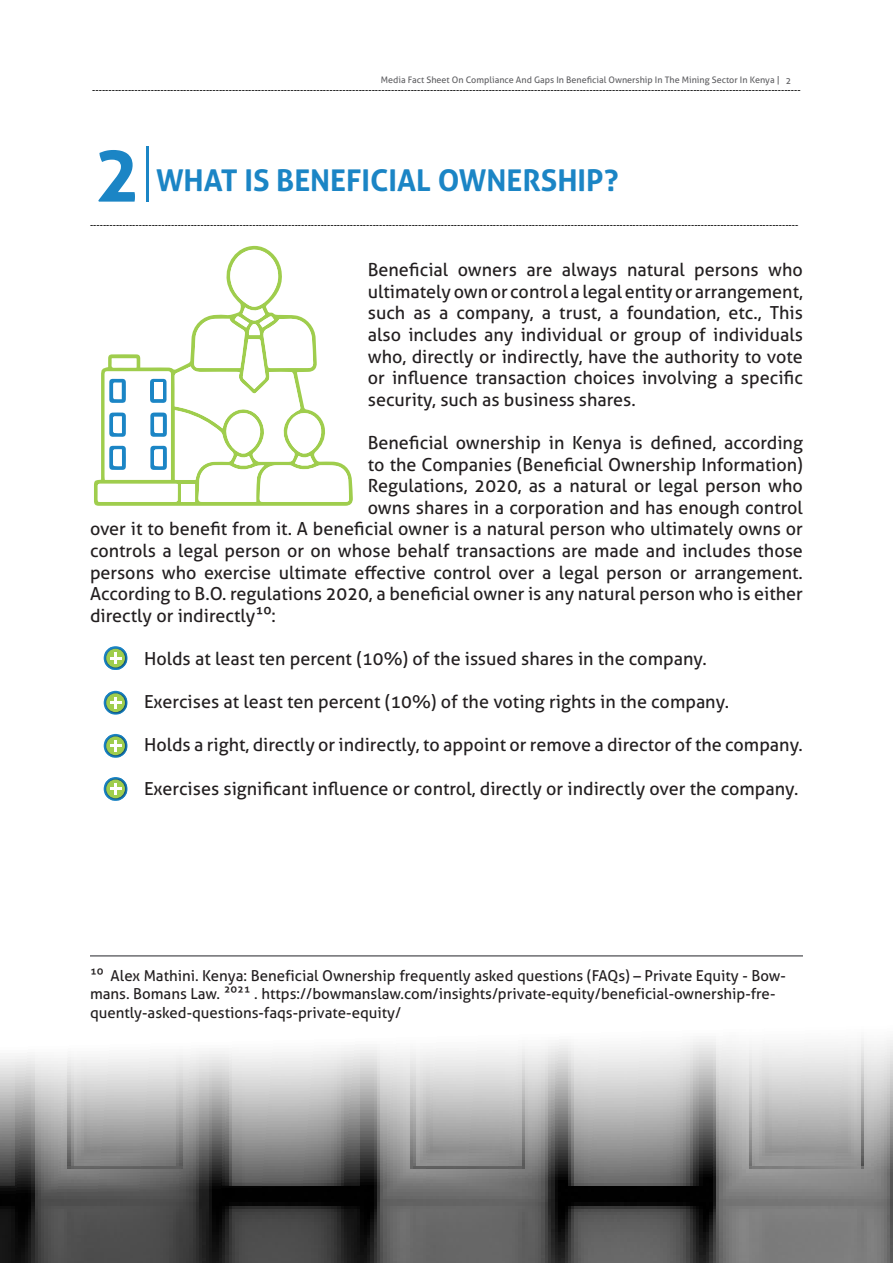
<style>
.page{position:relative;width:893px;height:1263px;background:#fff}
.page>*{position:absolute;margin:0;border:0;box-sizing:border-box;transform-origin:0 0}
.List_Paragraph{font:700 78px "Aller";color:#1b85c5}
.List_Paragraph-2{font:700 30px "Aller";color:#1b85c5}
.t1{font:18px/21.6px "Aller";color:#231f20;text-align:justify}
.t2{font:15px/18px "Aller";color:#231f20}
.Footnote_text{font:9px "Aller";color:#000}
.Footnote_text-2{font:9px "Aller";color:#616164}
</style>
<div class="page">
<img style="left:0;top:646px;width:893px;height:617px">
<hr style="left:146px;top:147px;width:3px;height:55px;background:#1b85c5">
<hr style="left:90px;top:955px;width:713px;height:2px;background:#6c6d70">
<svg style="left:104px;top:646px;width:23px;height:24px"></svg>
<img style="left:105px;top:647px;width:22px;height:22px">
<div style="left:106px;top:649px;width:19px;height:18px;background:#9fcd4d;border-radius:50%"></div>
<svg style="left:110px;top:652px;width:11px;height:11px"></svg>
<svg style="left:104px;top:691px;width:23px;height:23px"></svg>
<img style="left:105px;top:692px;width:22px;height:22px">
<svg style="left:106px;top:693px;width:19px;height:19px"></svg>
<svg style="left:110px;top:697px;width:11px;height:11px"></svg>
<svg style="left:104px;top:734px;width:23px;height:23px"></svg>
<img style="left:105px;top:735px;width:22px;height:22px">
<svg style="left:106px;top:736px;width:19px;height:19px"></svg>
<svg style="left:110px;top:740px;width:11px;height:11px"></svg>
<svg style="left:104px;top:777px;width:23px;height:24px"></svg>
<img style="left:105px;top:778px;width:22px;height:22px">
<svg style="left:106px;top:779px;width:19px;height:19px"></svg>
<svg style="left:110px;top:783px;width:11px;height:11px"></svg>
<svg style="left:94px;top:246px;width:259px;height:260px"></svg>
<svg style="left:98px;top:248px;width:251px;height:254px"></svg>
<div style="left:154px;top:383px;width:9px;height:16px;background:#fff"></div>
<p class="Footnote_text-2" style="left:381px;top:75px;width:400px">Media Fact Sheet On Compliance And Gaps In Beneficial Ownership In The Mining Sector In Kenya |</p>
<p class="Footnote_text" style="left:92px;top:84px;width:710px">--------------------------------------------------------------------------------------------------------------------------------------------------------------------------------------------------------------------------</p>
<p class="Footnote_text-2" style="left:786px;top:75px;width:7px">2</p>
<p class="List_Paragraph" style="left:94px;top:126px;width:48px">2</p>
<p class="List_Paragraph-2" style="left:156px;top:162px;width:464px">WHAT IS BENEFICIAL OWNERSHIP?</p>
<p class="Footnote_text" style="left:90px;top:219px;width:710px">--------------------------------------------------------------------------------------------------------------------------------------------------------------------------------------------------------------------------</p>
<p class="t1" style="left:368px;top:259px;width:437px">Beneficial owners are always natural persons who ultimately own or control a legal entity or arrangement, such as a company, a trust, a foundation, etc., This also includes any individual or group of individuals who, directly or indirectly, have the authority to vote or influence transaction choices involving a specific security, such as business shares.</p>
<p class="t1" style="left:368px;top:432px;width:437px">Beneficial ownership in Kenya is defined, according</p>
<p class="t1" style="left:368px;top:453px;width:437px">to the Companies (Beneficial Ownership Information)</p>
<p class="t1" style="left:368px;top:475px;width:437px">Regulations, 2020, as a natural or legal person who</p>
<p class="t1" style="left:368px;top:496px;width:437px">owns shares in a corporation and has enough control</p>
<p class="t1" style="left:90px;top:518px;width:714px">over it to benefit from it. A beneficial owner is a natural person who ultimately owns or</p>
<p class="t1" style="left:90px;top:540px;width:714px">controls a legal person or on whose behalf transactions are made and includes those</p>
<p class="t1" style="left:90px;top:561px;width:714px">persons who exercise ultimate effective control over a legal person or arrangement.</p>
<p class="t1" style="left:90px;top:583px;width:714px">According to B.O. regulations 2020, a beneficial owner is any natural person who is either</p>
<p class="t1" style="left:90px;top:604px;width:187px">directly or indirectly10:</p>
<p class="t1" style="left:144px;top:648px;width:564px">Holds at least ten percent (10%) of the issued shares in the company.</p>
<p class="t1" style="left:144px;top:691px;width:586px">Exercises at least ten percent (10%) of the voting rights in the company.</p>
<p class="t1" style="left:144px;top:734px;width:660px">Holds a right, directly or indirectly, to appoint or remove a director of the company.</p>
<p class="t1" style="left:144px;top:777px;width:656px">Exercises significant influence or control, directly or indirectly over the company.</p>
<p class="t2" style="left:90px;top:967px;width:697px">10 Alex Mathini. Kenya: Beneficial Ownership frequently asked questions (FAQs) – Private Equity - Bow&shy;mans. Bomans Law. 2021 . https://bowmanslaw.com/insights/private-equity/beneficial-ownership-fre&shy;quently-asked-questions-faqs-private-equity/</p>
</div>
